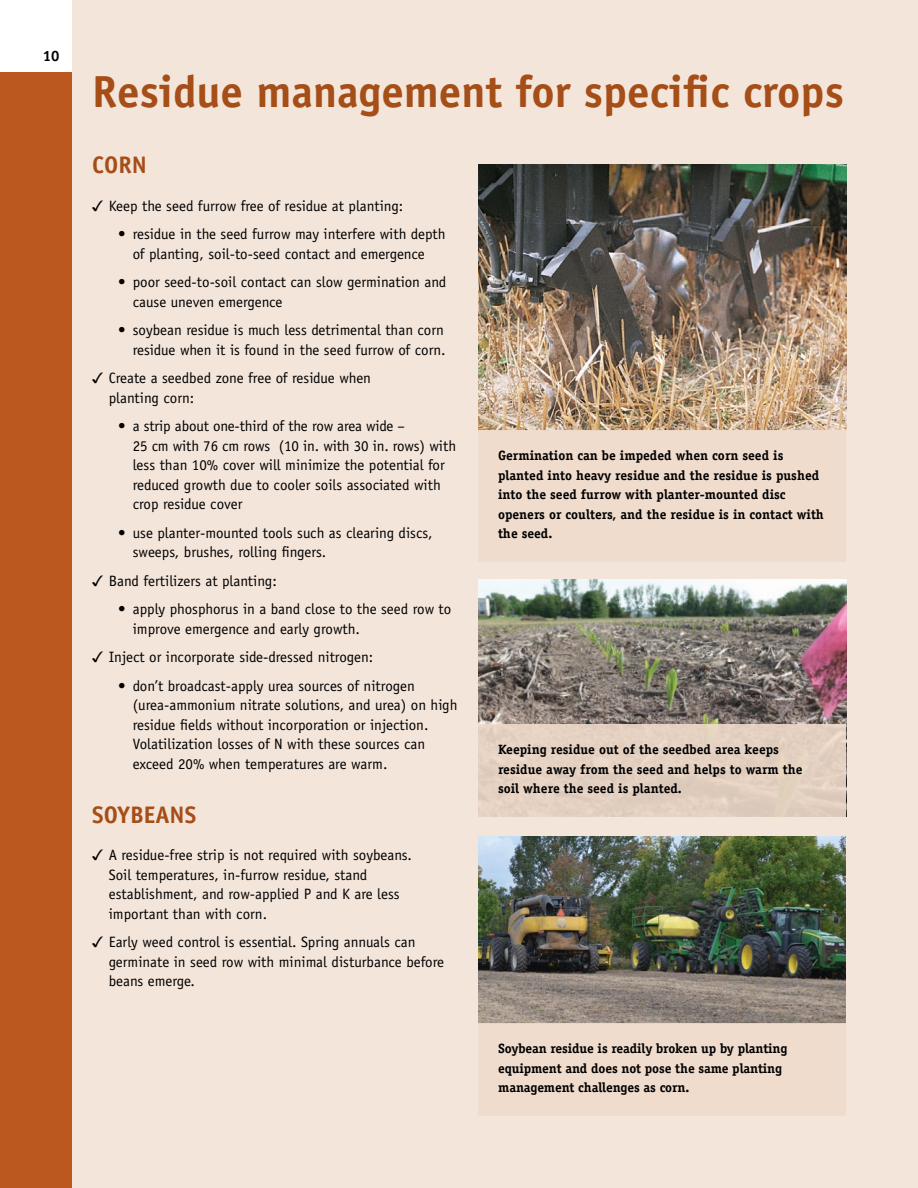
<style>
.page{position:relative;width:918px;height:1188px;background:#fff}
.page>*{position:absolute;margin:0;border:0;box-sizing:border-box;transform-origin:0 0}
.HEADING_1{font:700 45px "Officina Sans";color:#a54e18}
.HEADNG_2__-_first_li{font:700 24px "Officina Sans";color:#a54e18}
.t1{font:15px/19.5px "Officina Sans";color:#000}
.t2{font:700 15px "Officina Sans";color:#000}
.Captions{font:700 13.5px/19.5px "Officina Serif";color:#000}
.s1{font-family:"Arial Unicode MS"}
</style>
<div class="page">
<div style="left:72px;top:0;width:846px;height:1188px;background:#f4e5da"></div>
<div style="left:0;top:72px;width:72px;height:1116px;background:#bb581f"></div>
<img style="left:478px;top:164px;width:368px;height:266px">
<img style="left:478px;top:579px;width:368px;height:145px">
<div style="left:478px;top:430px;width:368px;height:132px;background:#f0dccc"></div>
<div style="left:478px;top:724px;width:368px;height:92px;background:#e4d1c1"></div>
<img style="left:478px;top:837px;width:368px;height:186px">
<div style="left:478px;top:1023px;width:368px;height:93px;background:#f0dccc"></div>
<p class="t2" style="left:43px;top:46px;width:18px">10</p>
<h2 class="HEADING_1" style="left:92px;top:64px;width:753px">Residue management for specific crops</h2>
<h3 class="HEADNG_2__-_first_li" style="left:92px;top:150px;width:56px">CORN</h3>
<p class="t1" style="left:92px;top:196px;width:313px"><span class="s1">✓</span> Keep the seed furrow free of residue at planting:</p>
<p class="t1" style="left:118px;top:225px;width:329px;text-align:center">• residue in the seed furrow may interfere with depth of planting, soil-to-seed contact and emergence</p>
<p class="t1" style="left:133px;top:273px;width:315px;text-indent:-15px">• poor seed-to-soil contact can slow germination and cause uneven emergence</p>
<p class="t1" style="left:118px;top:321px;width:329px;text-align:right">• soybean residue is much less detrimental than corn residue when it is found in the seed furrow of corn.</p>
<p class="t1" style="left:109px;top:369px;width:264px;text-indent:-16px"><span class="s1">✓</span> Create a seedbed zone free of residue when planting corn:</p>
<p class="t1" style="left:133px;top:417px;width:325px;text-indent:-15px">• a strip about one-third of the row area wide –<br>25 cm with 76 cm rows (10 in. with 30 in. rows) with less than 10% cover will minimize the potential for reduced growth due to cooler soils associated with crop residue cover</p>
<p class="t1" style="left:133px;top:523px;width:301px;text-indent:-15px">• use planter-mounted tools such as clearing discs, sweeps, brushes, rolling fingers.</p>
<p class="t1" style="left:92px;top:571px;width:186px"><span class="s1">✓</span> Band fertilizers at planting:</p>
<p class="t1" style="left:133px;top:600px;width:320px;text-indent:-15px">• apply phosphorus in a band close to the seed row to improve emergence and early growth.</p>
<p class="t1" style="left:92px;top:648px;width:283px"><span class="s1">✓</span> Inject or incorporate side-dressed nitrogen:</p>
<p class="t1" style="left:133px;top:676px;width:326px;text-indent:-15px">• don’t broadcast-apply urea sources of nitrogen (urea-ammonium nitrate solutions, and urea) on high residue fields without incorporation or injection.<br>Volatilization losses of N with these sources can exceed 20% when temperatures are warm.</p>
<h3 class="HEADNG_2__-_first_li" style="left:92px;top:800px;width:106px">SOYBEANS</h3>
<p class="t1" style="left:109px;top:846px;width:305px;text-indent:-16px"><span class="s1">✓</span> A residue-free strip is not required with soybeans.<br>Soil temperatures, in-furrow residue, stand establishment, and row-applied P and K are less important than with corn.</p>
<p class="t1" style="left:109px;top:933px;width:337px;text-indent:-16px"><span class="s1">✓</span> Early weed control is essential. Spring annuals can germinate in seed row with minimal disturbance before beans emerge.</p>
<p class="Captions" style="left:498px;top:446px;width:328px">Germination can be impeded when corn seed is planted into heavy residue and the residue is pushed into the seed furrow with planter-mounted disc openers or coulters, and the residue is in contact with the seed.</p>
<p class="Captions" style="left:498px;top:740px;width:306px">Keeping residue out of the seedbed area keeps residue away from the seed and helps to warm the soil where the seed is planted.</p>
<p class="Captions" style="left:498px;top:1039px;width:291px">Soybean residue is readily broken up by planting equipment and does not pose the same planting management challenges as corn.</p>
</div>
